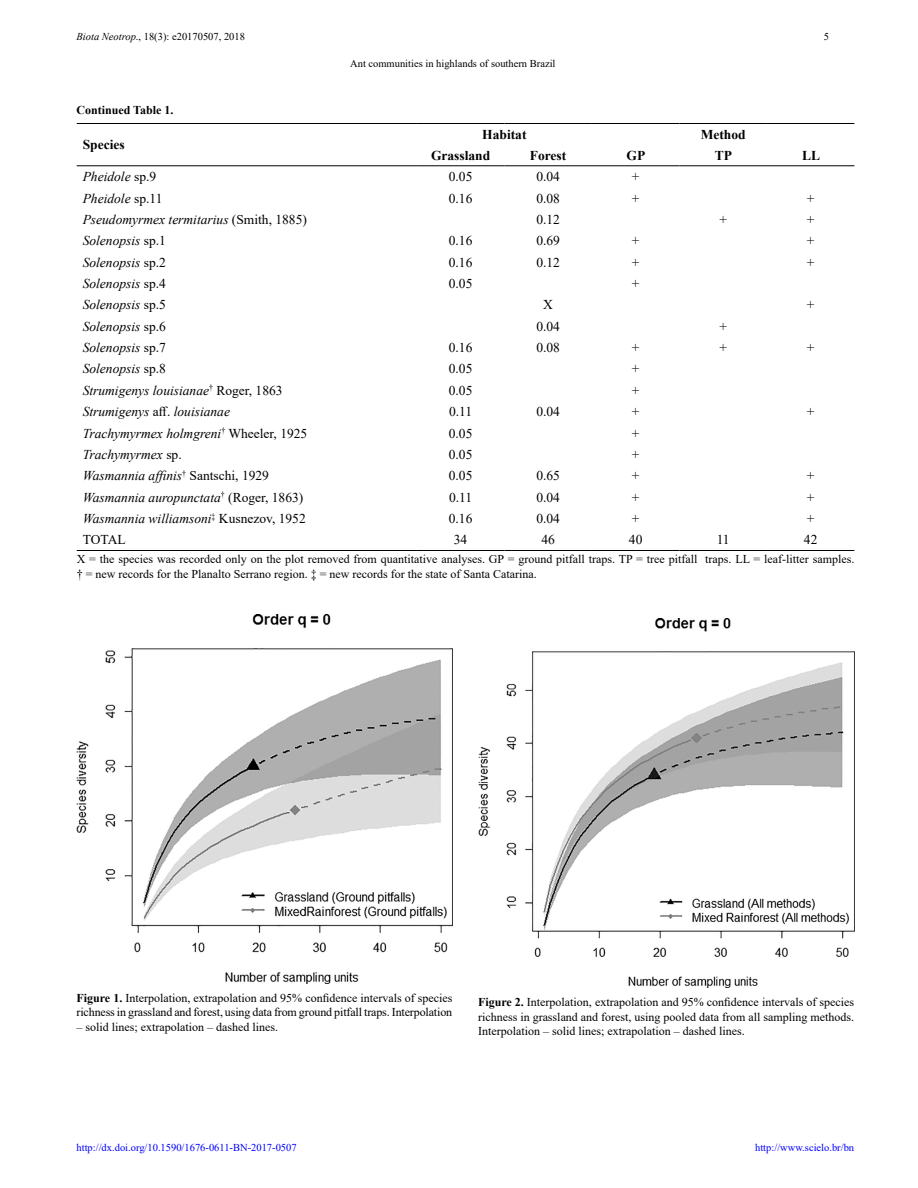
<style>
.page{position:relative;width:918px;height:1188px;background:#fff}
.page>*{position:absolute;margin:0;border:0;box-sizing:border-box;transform-origin:0 0}
.t1{font:italic 13.5px "Times New Roman";color:#000}
.t2{font:13.5px "Times New Roman";color:#000}
.t3{font:700 13.5px "Times New Roman";color:#000}
.t4{font:12px/14.4px "Times New Roman";color:#000}
.t5{font:700 12px "Times New Roman";color:#000}
.t6{font:10.5px "Times New Roman";color:#000}
.t7{font:10.5px "Times New Roman";color:#00f}
.s1{font-style:italic}
.s2{font-style:normal}
.s3{font-weight:700}
</style>
<div class="page">
<hr style="left:77px;top:550px;width:340px;height:1px;background:#000">
<hr style="left:417px;top:550px;width:87px;height:1px;background:#000">
<hr style="left:504px;top:550px;width:88px;height:1px;background:#000">
<hr style="left:592px;top:550px;width:87px;height:1px;background:#000">
<hr style="left:679px;top:550px;width:88px;height:1px;background:#000">
<hr style="left:767px;top:550px;width:87px;height:1px;background:#000">
<hr style="left:77px;top:123px;width:340px;height:1px;background:#000">
<hr style="left:417px;top:123px;width:87px;height:1px;background:#000">
<hr style="left:504px;top:123px;width:88px;height:1px;background:#000">
<hr style="left:592px;top:123px;width:87px;height:1px;background:#000">
<hr style="left:679px;top:123px;width:88px;height:1px;background:#000">
<hr style="left:767px;top:123px;width:87px;height:1px;background:#000">
<hr style="left:77px;top:166px;width:340px;height:1px;background:#000">
<hr style="left:417px;top:166px;width:87px;height:1px;background:#000">
<hr style="left:504px;top:166px;width:88px;height:1px;background:#000">
<hr style="left:592px;top:166px;width:87px;height:1px;background:#000">
<hr style="left:679px;top:166px;width:88px;height:1px;background:#000">
<hr style="left:767px;top:166px;width:87px;height:1px;background:#000">
<img style="left:77px;top:614px;width:376px;height:369px">
<img style="left:478px;top:618px;width:376px;height:369px">
<p class="t6" style="left:77px;top:29px;width:170px"><span class="s1">Biota Neotrop</span>., 18(3): e20170507, 2018</p>
<p class="t5" style="left:77px;top:102px;width:99px">Continued Table 1.</p>
<p class="t3" style="left:83px;top:135px;width:43px">Species</p>
<p class="t6" style="left:350px;top:56px;width:207px">Ant communities in highlands of southern Brazil</p>
<p class="t6" style="left:824px;top:29px;width:7px">5</p>
<p class="t3" style="left:482px;top:124px;width:46px">Habitat</p>
<p class="t3" style="left:701px;top:124px;width:46px">Method</p>
<p class="t3" style="left:431px;top:146px;width:61px">Grassland</p>
<p class="t3" style="left:530px;top:146px;width:38px">Forest</p>
<p class="t3" style="left:627px;top:146px;width:20px">GP</p>
<p class="t3" style="left:715px;top:146px;width:19px">TP</p>
<p class="t3" style="left:802px;top:146px;width:20px">LL</p>
<p class="t1" style="left:83px;top:167px;width:75px">Pheidole <span class="s2">sp.9</span></p>
<p class="t2" style="left:449px;top:167px;width:25px">0.05</p>
<p class="t2" style="left:536px;top:167px;width:25px">0.04</p>
<p class="t2" style="left:632px;top:167px;width:9px">+</p>
<p class="t1" style="left:83px;top:189px;width:81px">Pheidole <span class="s2">sp.11</span></p>
<p class="t2" style="left:449px;top:188px;width:25px">0.16</p>
<p class="t2" style="left:536px;top:188px;width:25px">0.08</p>
<p class="t2" style="left:632px;top:188px;width:9px">+</p>
<p class="t2" style="left:807px;top:188px;width:9px">+</p>
<p class="t1" style="left:83px;top:210px;width:226px">Pseudomyrmex termitarius <span class="s2">(Smith, 1885)</span></p>
<p class="t2" style="left:536px;top:210px;width:25px">0.12</p>
<p class="t2" style="left:719px;top:210px;width:9px">+</p>
<p class="t2" style="left:807px;top:210px;width:9px">+</p>
<p class="t1" style="left:83px;top:231px;width:85px">Solenopsis <span class="s2">sp.1</span></p>
<p class="t2" style="left:449px;top:231px;width:25px">0.16</p>
<p class="t2" style="left:536px;top:231px;width:25px">0.69</p>
<p class="t2" style="left:632px;top:231px;width:9px">+</p>
<p class="t2" style="left:807px;top:231px;width:9px">+</p>
<p class="t1" style="left:83px;top:253px;width:85px">Solenopsis <span class="s2">sp.2</span></p>
<p class="t2" style="left:449px;top:253px;width:25px">0.16</p>
<p class="t2" style="left:536px;top:253px;width:25px">0.12</p>
<p class="t2" style="left:632px;top:253px;width:9px">+</p>
<p class="t2" style="left:807px;top:253px;width:9px">+</p>
<p class="t1" style="left:83px;top:274px;width:85px">Solenopsis <span class="s2">sp.4</span></p>
<p class="t2" style="left:449px;top:274px;width:25px">0.05</p>
<p class="t2" style="left:632px;top:274px;width:9px">+</p>
<p class="t1" style="left:83px;top:296px;width:85px">Solenopsis <span class="s2">sp.5</span></p>
<p class="t2" style="left:543px;top:295px;width:11px">X</p>
<p class="t2" style="left:807px;top:295px;width:9px">+</p>
<p class="t1" style="left:83px;top:317px;width:85px">Solenopsis <span class="s2">sp.6</span></p>
<p class="t2" style="left:536px;top:317px;width:25px">0.04</p>
<p class="t2" style="left:719px;top:317px;width:9px">+</p>
<p class="t1" style="left:83px;top:338px;width:85px">Solenopsis <span class="s2">sp.7</span></p>
<p class="t2" style="left:449px;top:338px;width:25px">0.16</p>
<p class="t2" style="left:536px;top:338px;width:25px">0.08</p>
<p class="t2" style="left:632px;top:338px;width:9px">+</p>
<p class="t2" style="left:719px;top:338px;width:9px">+</p>
<p class="t2" style="left:807px;top:338px;width:9px">+</p>
<p class="t1" style="left:83px;top:360px;width:85px">Solenopsis <span class="s2">sp.8</span></p>
<p class="t2" style="left:449px;top:359px;width:25px">0.05</p>
<p class="t2" style="left:632px;top:359px;width:9px">+</p>
<p class="t1" style="left:83px;top:381px;width:201px">Strumigenys louisianae<sup>†</sup> <span class="s2">Roger, 1863</span></p>
<p class="t2" style="left:449px;top:381px;width:25px">0.05</p>
<p class="t2" style="left:632px;top:381px;width:9px">+</p>
<p class="t1" style="left:83px;top:402px;width:149px">Strumigenys <span class="s2">aff.</span> louisianae</p>
<p class="t2" style="left:449px;top:402px;width:25px">0.11</p>
<p class="t2" style="left:536px;top:402px;width:25px">0.04</p>
<p class="t2" style="left:632px;top:402px;width:9px">+</p>
<p class="t2" style="left:807px;top:402px;width:9px">+</p>
<p class="t1" style="left:83px;top:424px;width:226px">Trachymyrmex holmgreni<sup>†</sup> <span class="s2">Wheeler, 1925</span></p>
<p class="t2" style="left:449px;top:424px;width:25px">0.05</p>
<p class="t2" style="left:632px;top:424px;width:9px">+</p>
<p class="t1" style="left:83px;top:445px;width:100px">Trachymyrmex <span class="s2">sp.</span></p>
<p class="t2" style="left:449px;top:445px;width:25px">0.05</p>
<p class="t2" style="left:632px;top:445px;width:9px">+</p>
<p class="t1" style="left:83px;top:467px;width:188px">Wasmannia affinis<sup>†</sup> <span class="s2">Santschi, 1929</span></p>
<p class="t2" style="left:449px;top:466px;width:25px">0.05</p>
<p class="t2" style="left:536px;top:466px;width:25px">0.65</p>
<p class="t2" style="left:632px;top:466px;width:9px">+</p>
<p class="t2" style="left:807px;top:466px;width:9px">+</p>
<p class="t1" style="left:83px;top:488px;width:222px">Wasmannia auropunctata<sup>†</sup> <span class="s2">(Roger, 1863)</span></p>
<p class="t2" style="left:449px;top:488px;width:25px">0.11</p>
<p class="t2" style="left:536px;top:488px;width:25px">0.04</p>
<p class="t2" style="left:632px;top:488px;width:9px">+</p>
<p class="t2" style="left:807px;top:488px;width:9px">+</p>
<p class="t1" style="left:83px;top:509px;width:225px">Wasmannia williamsoni<sup>‡</sup> <span class="s2">Kusnezov, 1952</span></p>
<p class="t2" style="left:449px;top:509px;width:25px">0.16</p>
<p class="t2" style="left:536px;top:509px;width:25px">0.04</p>
<p class="t2" style="left:632px;top:509px;width:9px">+</p>
<p class="t2" style="left:807px;top:509px;width:9px">+</p>
<p class="t2" style="left:83px;top:530px;width:44px">TOTAL</p>
<p class="t2" style="left:454px;top:530px;width:15px">34</p>
<p class="t2" style="left:541px;top:530px;width:15px">46</p>
<p class="t2" style="left:629px;top:530px;width:15px">40</p>
<p class="t2" style="left:717px;top:530px;width:15px">11</p>
<p class="t2" style="left:804px;top:530px;width:15px">42</p>
<p class="t4" style="left:77px;top:552px;width:779px">X = the species was recorded only on the plot removed from quantitative analyses. GP = ground pitfall traps. TP = tree pitfall traps. LL = leaf-litter samples. † = new records for the Planalto Serrano region. ‡ = new records for the state of Santa Catarina.</p>
<p class="t4" style="left:77px;top:990px;width:377px"><span class="s3">Figure 1.</span> Interpolation, extrapolation and 95% confidence intervals of species richness in grassland and forest, using data from ground pitfall traps. Interpolation</p>
<p class="t4" style="left:77px;top:1019px;width:203px">– solid lines; extrapolation – dashed lines.</p>
<p class="t4" style="left:478px;top:995px;width:378px;text-align:justify"><span class="s3">Figure 2.</span> Interpolation, extrapolation and 95% confidence intervals of species richness in grassland and forest, using pooled data from all sampling methods.<br>Interpolation – solid lines; extrapolation – dashed lines.</p>
<p class="t7" style="left:77px;top:1140px;width:222px">http://dx.doi.org/10.1590/1676-0611-BN-2017-0507</p>
<p class="t7" style="left:755px;top:1140px;width:101px">http://www.scielo.br/bn</p>
</div>
